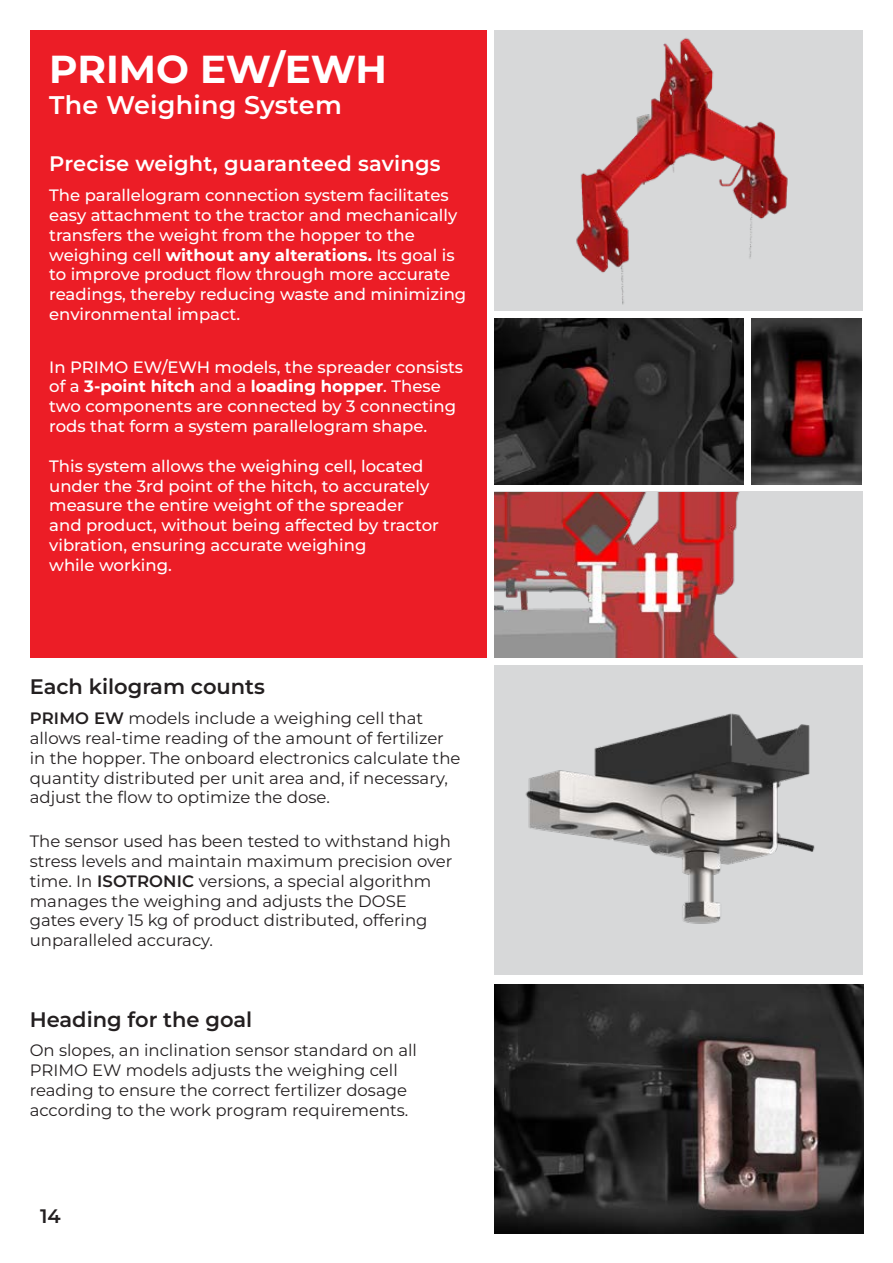
<style>
.page{position:relative;width:893px;height:1263px;background:#fff}
.page>*{position:absolute;margin:0;border:0;box-sizing:border-box;transform-origin:0 0}
.t1{font:700 39px "Montserrat";letter-spacing:-.01em;color:#fff}
.t2{font:600 25.5px "Montserrat";letter-spacing:.01em;color:#fff}
.t3{font:600 21px "Montserrat";color:#231f20}
.t4{font:600 21px "Montserrat";letter-spacing:.01em;color:#fff}
.t5{font:600 19.5px "Montserrat";color:#231f20}
.t6{font:500 16.5px/19.8px "Montserrat";color:#fff}
.t7{font:16.5px/19.8px "Montserrat";color:#231f20}
.s1{font-weight:700}
.s2{font-weight:600}
</style>
<div class="page">
<div style="left:494px;top:491px;width:369px;height:167px;background:#d7d8d9"></div>
<img style="left:494px;top:492px;width:246px;height:166px">
<img style="left:494px;top:318px;width:250px;height:166px">
<img style="left:752px;top:318px;width:110px;height:166px">
<div style="left:30px;top:30px;width:456px;height:628px;background:#ec1d26"></div>
<div style="left:494px;top:666px;width:369px;height:309px;background:#d7d8d9"></div>
<img style="left:494px;top:30px;width:369px;height:280px">
<img style="left:494px;top:984px;width:369px;height:249px">
<img style="left:525px;top:713px;width:290px;height:211px">
<p class="t1" style="left:49px;top:43px;width:339px">PRIMO EW/EWH</p>
<p class="t2" style="left:49px;top:88px;width:294px">The Weighing System</p>
<p class="t4" style="left:49px;top:150px;width:393px">Precise weight, guaranteed savings</p>
<p class="t6" style="left:49px;top:185px;width:419px">The parallelogram connection system facilitates easy attachment to the tractor and mechanically transfers the weight from the hopper to the weighing cell <span class="s1">without any alterations.</span> Its goal is to improve product flow through more accurate readings, thereby reducing waste and minimizing environmental impact.</p>
<p class="t6" style="left:49px;top:356px;width:415px">In PRIMO EW/EWH models, the spreader consists of a <span class="s1">3-point hitch</span> and a <span class="s1">loading hopper</span>. These two components are connected by 3 connecting rods that form a system parallelogram shape.</p>
<p class="t6" style="left:49px;top:455px;width:391px">This system allows the weighing cell, located under the 3rd point of the hitch, to accurately measure the entire weight of the spreader and product, without being affected by tractor vibration, ensuring accurate weighing<br>while working.</p>
<p class="t3" style="left:30px;top:673px;width:237px">Each kilogram counts</p>
<p class="t7" style="left:30px;top:708px;width:432px"><span class="s2">PRIMO EW</span> models include a weighing cell that allows real-time reading of the amount of fertilizer in the hopper. The onboard electronics calculate the quantity distributed per unit area and, if necessary, adjust the flow to optimize the dose.</p>
<p class="t7" style="left:30px;top:831px;width:424px">The sensor used has been tested to withstand high stress levels and maintain maximum precision over time. In <span class="s2">ISOTRONIC</span> versions, a special algorithm manages the weighing and adjusts the DOSE gates every 15 kg of product distributed, offering unparalleled accuracy.</p>
<p class="t3" style="left:30px;top:1005px;width:224px">Heading for the goal</p>
<p class="t7" style="left:30px;top:1040px;width:389px">On slopes, an inclination sensor standard on all PRIMO EW models adjusts the weighing cell reading to ensure the correct fertilizer dosage according to the work program requirements.</p>
<p class="t5" style="left:40px;top:1203px;width:22px">14</p>
</div>
